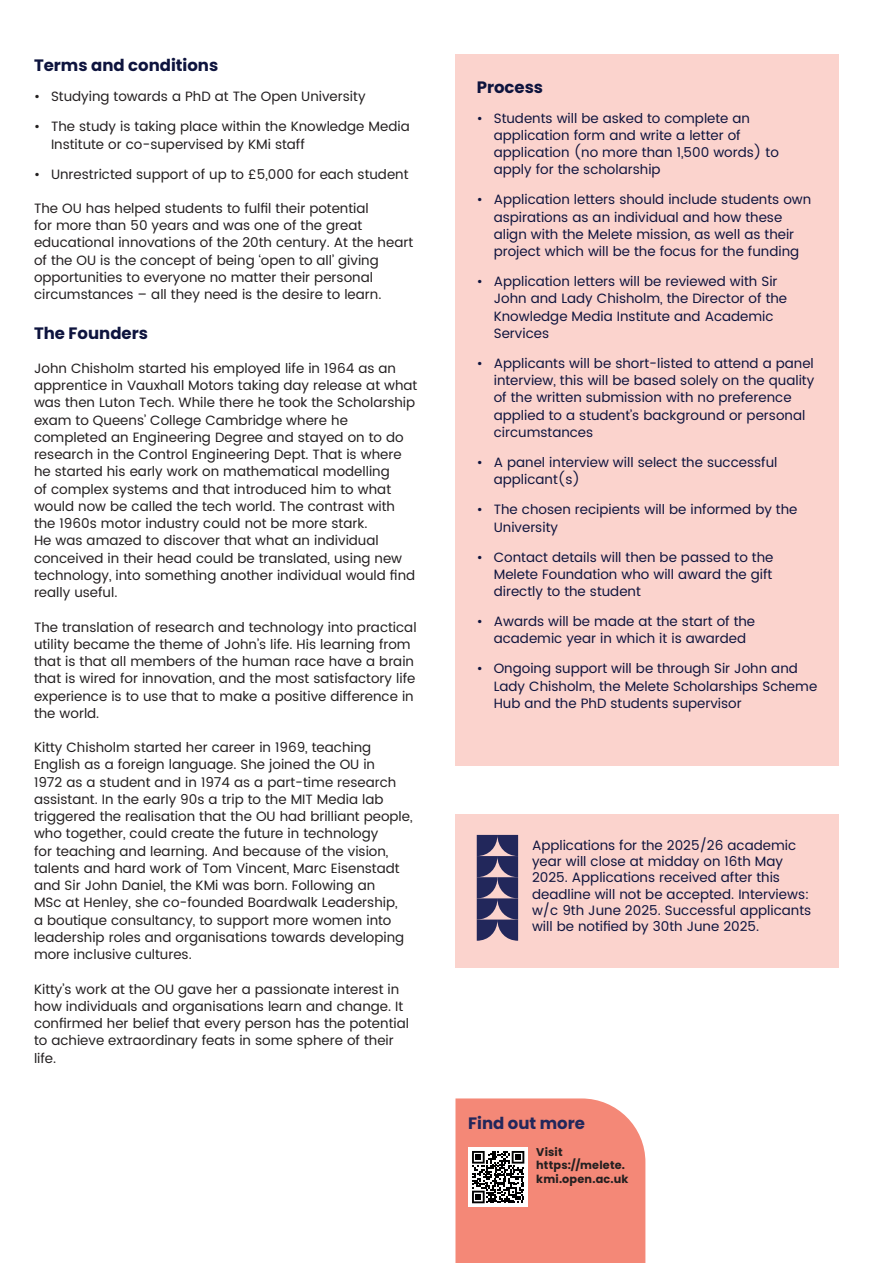
<style>
.page{position:relative;width:893px;height:1263px;background:#fff}
.page>*{position:absolute;margin:0;border:0;box-sizing:border-box;transform-origin:0 0}
.t1{font:700 16.5px "Poppins";color:#0e143e}
.t2{font:700 16.5px "Poppins";color:#22275b}
.t3{font:13.5px/17.2px "Poppins";color:#231f20}
.t4{font:13.5px/17.2px "Poppins";color:#0e143e}
.t5{font:700 11.25px/13.5px "Poppins";letter-spacing:.015em;color:#231f20}
</style>
<div class="page">
<svg style="left:455px;top:1098px;width:190px;height:165px;background:#e88c7e"></svg>
<div style="left:455px;top:54px;width:384px;height:711px;background:#fbd3cd"></div>
<div style="left:455px;top:814px;width:384px;height:153px;background:#fbd3cd"></div>
<svg style="left:477px;top:835px;width:41px;height:106px"></svg>
<p class="t1" style="left:34px;top:56px;width:186px">Terms and conditions</p>
<p class="t3" style="left:34px;top:88px;width:333px">• Studying towards a PhD at The Open University</p>
<p class="t3" style="left:51px;top:118px;width:360px;text-indent:-17px">• The study is taking place within the Knowledge Media<br>Institute or co-supervised by KMi staff</p>
<p class="t3" style="left:34px;top:166px;width:376px">• Unrestricted support of up to £5,000 for each student</p>
<p class="t3" style="left:34px;top:200px;width:381px">The OU has helped students to fulfil their potential<br>for more than 50 years and was one of the great educational innovations of the 20th century. At the heart of the OU is the concept of being ‘open to all’ giving opportunities to everyone no matter their personal circumstances – all they need is the desire to learn.</p>
<p class="t1" style="left:34px;top:323px;width:115px">The Founders</p>
<p class="t3" style="left:34px;top:360px;width:385px">John Chisholm started his employed life in 1964 as an apprentice in Vauxhall Motors taking day release at what was then Luton Tech. While there he took the Scholarship exam to Queens’ College Cambridge where he completed an Engineering Degree and stayed on to do research in the Control Engineering Dept. That is where he started his early work on mathematical modelling<br>of complex systems and that introduced him to what would now be called the tech world. The contrast with the 1960s motor industry could not be more stark.<br>He was amazed to discover that what an individual conceived in their head could be translated, using new technology, into something another individual would find really useful.</p>
<p class="t3" style="left:34px;top:618px;width:384px">The translation of research and technology into practical utility became the theme of John’s life. His learning from that is that all members of the human race have a brain that is wired for innovation, and the most satisfactory life experience is to use that to make a positive difference in the world.</p>
<p class="t3" style="left:34px;top:739px;width:380px">Kitty Chisholm started her career in 1969, teaching English as a foreign language. She joined the OU in<br>1972 as a student and in 1974 as a part-time research assistant. In the early 90s a trip to the MIT Media lab triggered the realisation that the OU had brilliant people, who together, could create the future in technology<br>for teaching and learning. And because of the vision, talents and hard work of Tom Vincent, Marc Eisenstadt and Sir John Daniel, the KMi was born. Following an<br>MSc at Henley, she co-founded Boardwalk Leadership,<br>a boutique consultancy, to support more women into leadership roles and organisations towards developing more inclusive cultures.</p>
<p class="t3" style="left:34px;top:981px;width:377px">Kitty’s work at the OU gave her a passionate interest in how individuals and organisations learn and change. It confirmed her belief that every person has the potential to achieve extraordinary feats in some sphere of their life.</p>
<p class="t1" style="left:477px;top:77px;width:68px">Process</p>
<p class="t4" style="left:494px;top:110px;width:287px;text-indent:-17px">• Students will be asked to complete an application form and write a letter of application (no more than 1,500 words) to apply for the scholarship</p>
<p class="t4" style="left:494px;top:191px;width:319px;text-indent:-17px">• Application letters should include students own aspirations as an individual and how these align with the Melete mission, as well as their project which will be the focus for the funding</p>
<p class="t4" style="left:494px;top:273px;width:295px;text-indent:-17px">• Application letters will be reviewed with Sir John and Lady Chisholm, the Director of the Knowledge Media Institute and Academic Services</p>
<p class="t4" style="left:494px;top:355px;width:322px;text-indent:-17px">• Applicants will be short-listed to attend a panel interview, this will be based solely on the quality of the written submission with no preference applied to a student’s background or personal circumstances</p>
<p class="t4" style="left:494px;top:454px;width:285px;text-indent:-17px">• A panel interview will select the successful applicant(s)</p>
<p class="t4" style="left:494px;top:501px;width:305px;text-indent:-17px">• The chosen recipients will be informed by the<br>University</p>
<p class="t4" style="left:494px;top:549px;width:281px;text-align:justify;text-indent:-17px">• Contact details will then be passed to the Melete Foundation who will award the gift directly to the student</p>
<p class="t4" style="left:477px;top:613px;width:280px;text-align:center">• Awards will be made at the start of the academic year in which it is awarded</p>
<p class="t4" style="left:494px;top:660px;width:325px;text-indent:-17px">• Ongoing support will be through Sir John and<br>Lady Chisholm, the Melete Scholarships Scheme<br>Hub and the PhD students supervisor</p>
<p class="t4" style="left:532px;top:837px;width:281px;line-height:16.2px">Applications for the 2025/26 academic year will close at midday on 16th May 2025. Applications received after this deadline will not be accepted. Interviews: w/c 9th June 2025. Successful applicants will be notified by 30th June 2025.</p>
<p class="t2" style="left:468px;top:1113px;width:118px">Find out more</p>
<p class="t5" style="left:536px;top:1145px;width:94px">Visit https://melete. kmi.open.ac.uk</p>
</div>
